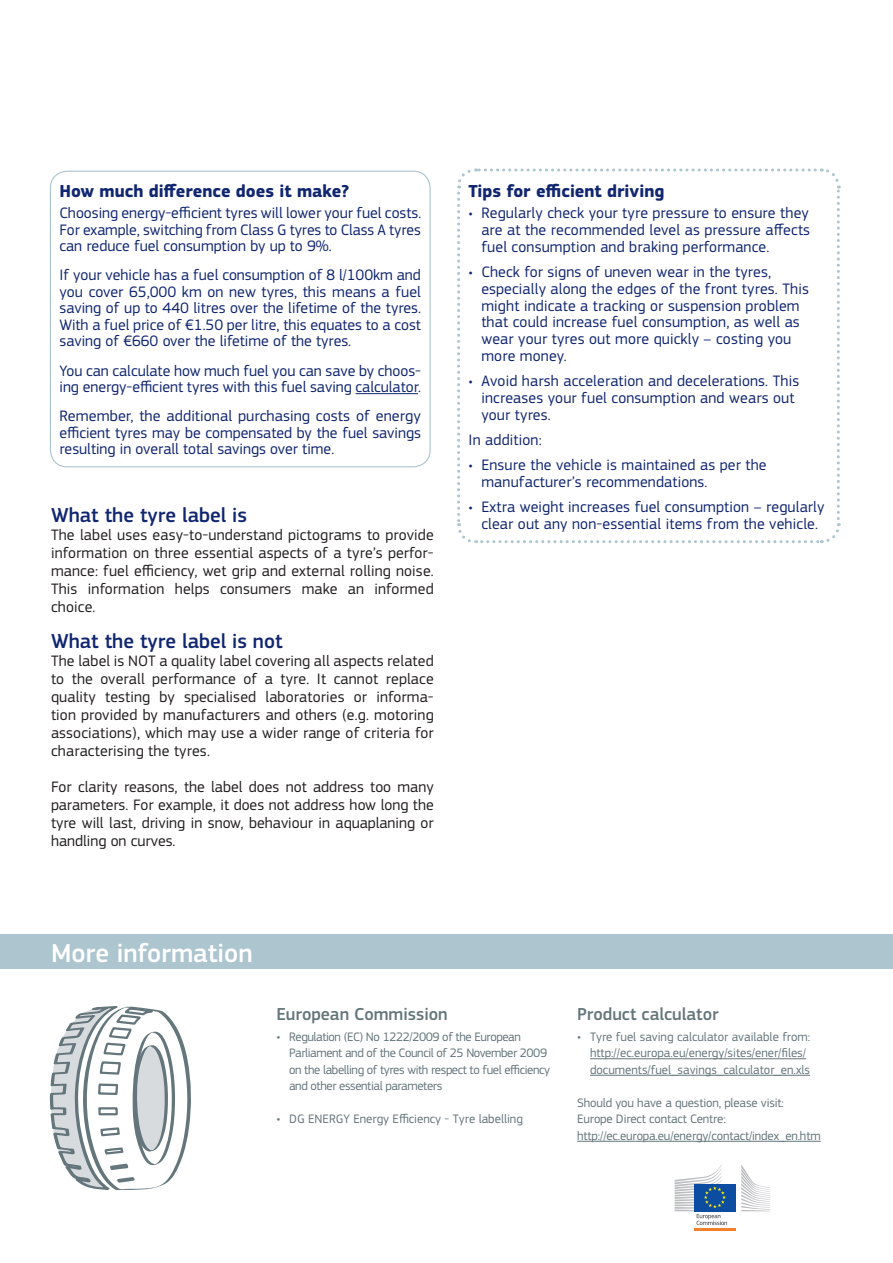
<style>
.page{position:relative;width:893px;height:1263px;background:#fff}
.page>*{position:absolute;margin:0;border:0;box-sizing:border-box;transform-origin:0 0}
.t1{font:500 27px "EC Square Sans Pro";color:#fff}
.t2{font:500 21px "EC Square Sans Pro";color:#112670}
.t3{font:700 18px "EC Square Sans Pro";color:#112670}
.t4{font:500 18px "EC Square Sans Pro";color:#64757b}
.t5{font:15.75px/16.8px "EC Square Sans Pro";letter-spacing:.01em;color:#112670;text-align:justify}
.t6{font:15.75px/18px "EC Square Sans Pro";letter-spacing:.01em;color:#231f20;text-align:justify}
.t7{font:12.75px/16.5px "EC Square Sans Pro";letter-spacing:-.01em;color:#64757b}
.t8{font:12.75px/16.5px "EC Square Sans Pro";letter-spacing:-.03em;color:#64757b}
.s1{font-size:14.25px}
</style>
<div class="page">
<div style="left:0;top:935px;width:893px;height:34px;background:#acc5ce"></div>
<hr style="left:590px;top:1058px;width:216px;height:1px;background:#64757b">
<hr style="left:590px;top:1075px;width:220px;height:1px;background:#64757b">
<hr style="left:577px;top:1141px;width:244px;height:1px;background:#64757b">
<div style="left:694px;top:1184px;width:41px;height:27px;background:#0d4da1"></div>
<hr style="left:694px;top:1228px;width:41px;height:2px;background:#f47f2a">
<svg style="left:741px;top:1165px;width:29px;height:46px"></svg>
<svg style="left:675px;top:1165px;width:52px;height:60px"></svg>
<svg style="left:457px;top:168px;width:384px;height:376px"></svg>
<hr style="left:356px;top:393px;width:62px;height:1px;background:#112670">
<div style="left:50px;top:171px;width:381px;height:296px;border:1px solid #acc5ce;border-radius:17px"></div>
<svg style="left:49px;top:1006px;width:142px;height:184px"></svg>
<p class="t3" style="left:59px;top:181px;width:291px">How much difference does it make?</p>
<p class="t5" style="left:59px;top:205px;width:363px">Choosing energy-efficient tyres will lower your fuel costs.<br>For example, switching from Class G tyres to Class A tyres can reduce fuel consumption by up to 9%.</p>
<p class="t5" style="left:59px;top:267px;width:363px">If your vehicle has a fuel consumption of 8 l/100km and you cover 65,000 km on new tyres, this means a fuel saving of up to 440 litres over the lifetime of the tyres.<br>With a fuel price of €1.50 per litre, this equates to a cost saving of €660 over the lifetime of the tyres.</p>
<p class="t5" style="left:59px;top:362px;width:363px">You can calculate how much fuel you can save by choos&shy;ing energy-efficient tyres with this fuel saving calculator.</p>
<p class="t5" style="left:59px;top:408px;width:363px">Remember, the additional purchasing costs of energy efficient tyres may be compensated by the fuel savings resulting in overall total savings over time.</p>
<p class="t2" style="left:51px;top:503px;width:198px">What the tyre label is</p>
<p class="t6" style="left:51px;top:526px;width:384px">The label uses easy-to-understand pictograms to provide information on three essential aspects of a tyre’s perfor&shy;mance: fuel efficiency, wet grip and external rolling noise.<br>This information helps consumers make an informed choice.</p>
<p class="t2" style="left:51px;top:629px;width:233px">What the tyre label is not</p>
<p class="t6" style="left:51px;top:652px;width:384px">The label is NOT a quality label covering all aspects related to the overall performance of a tyre. It cannot replace quality testing by specialised laboratories or informa&shy;tion provided by manufacturers and others (e.g. motoring associations), which may use a wider range of criteria for characterising the tyres.</p>
<p class="t6" style="left:51px;top:778px;width:384px">For clarity reasons, the label does not address too many parameters. For example, it does not address how long the tyre will last, driving in snow, behaviour in aquaplaning or handling on curves.</p>
<p class="t3" style="left:469px;top:180px;width:197px">Tips for efficient driving</p>
<p class="t5" style="left:481px;top:205px;width:330px;text-indent:-13px">• Regularly check your tyre pressure to ensure they are at the recommended level as pressure affects fuel consumption and braking performance.</p>
<p class="t5" style="left:481px;top:263px;width:329px;text-align:left;text-indent:-13px">• Check for signs of uneven wear in the tyres, especially along the edges of the front tyres. This might indicate a tracking or suspension problem that could increase fuel consumption, as well as wear your tyres out more quickly – costing you more money.</p>
<p class="t5" style="left:481px;top:373px;width:319px;text-align:left;text-indent:-13px">• Avoid harsh acceleration and decelerations. This increases your fuel consumption and wears out your tyres.</p>
<p class="t5" style="left:469px;top:431px;width:75px">In addition:</p>
<p class="t5" style="left:481px;top:457px;width:287px;text-indent:-13px">• Ensure the vehicle is maintained as per the manufacturer’s recommendations.</p>
<p class="t5" style="left:469px;top:499px;width:357px;text-align:center">• Extra weight increases fuel consumption – regularly clear out any non-essential items from the vehicle.</p>
<p class="t1" style="left:51px;top:937px;width:203px">More information</p>
<p class="t4" style="left:276px;top:1004px;width:173px">European Commission</p>
<p class="t8" style="left:289px;top:1028px;width:262px;text-indent:-13px"><span class="s1">•</span> Regulation (EC) No 1222/2009 of the European Parliament and of the Council of 25 November 2009 on the labelling of tyres with respect to fuel efficiency and other essential parameters</p>
<p class="t7" style="left:276px;top:1111px;width:248px"><span class="s1">•</span> DG ENERGY Energy Efficiency - Tyre labelling</p>
<p class="t4" style="left:577px;top:1004px;width:143px">Product calculator</p>
<p class="t7" style="left:577px;top:1028px;width:235px"><span class="s1">•</span> Tyre fuel saving calculator available from:</p>
<p class="t7" style="left:590px;top:1045px;width:222px">http://ec.europa.eu/energy/sites/ener/files/ documents/fuel_savings_calculator_en.xls</p>
<p class="t7" style="left:577px;top:1094px;width:208px">Should you have a question, please visit:</p>
<p class="t7" style="left:577px;top:1111px;width:150px">Europe Direct contact Centre:</p>
<p class="t7" style="left:577px;top:1127px;width:245px">http://ec.europa.eu/energy/contact/index_en.htm</p>
</div>
